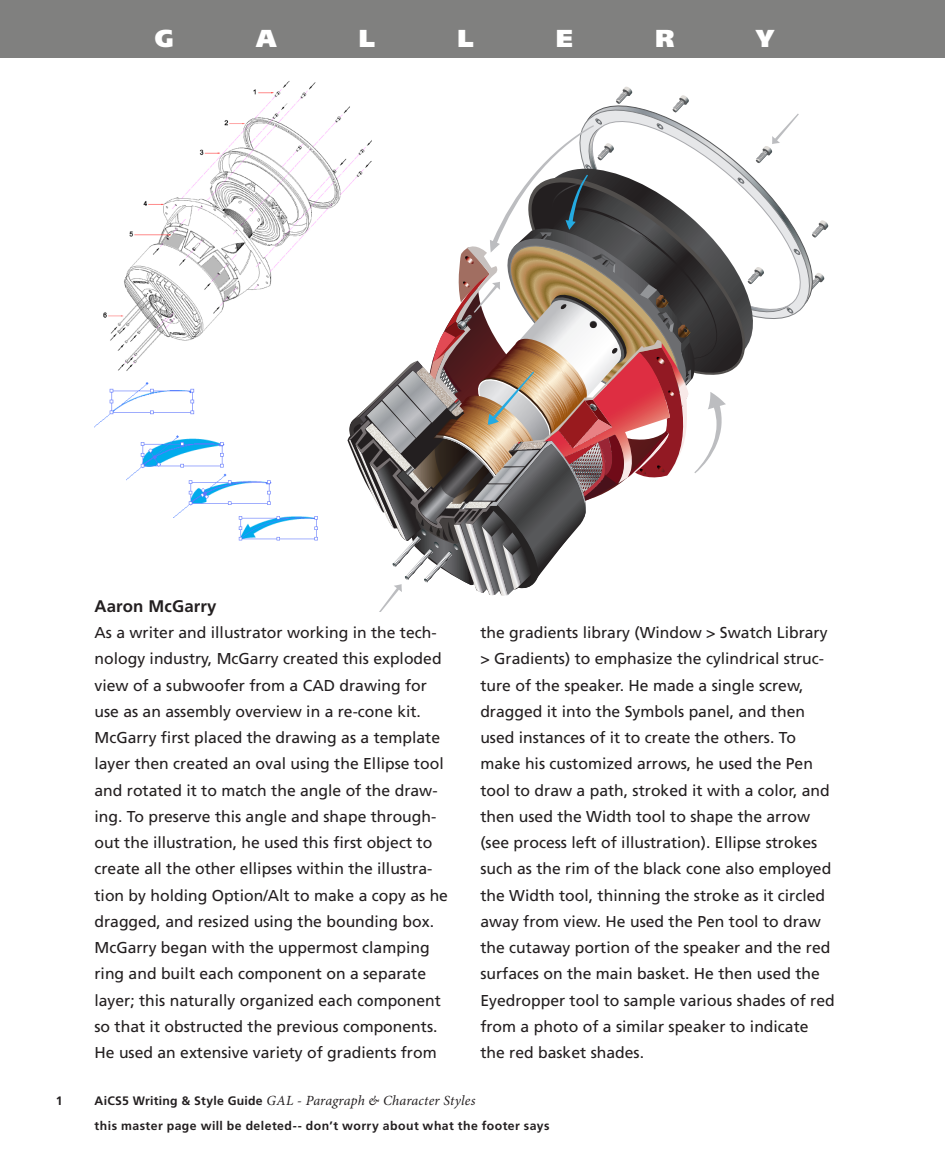
<style>
.page{position:relative;width:945px;height:1150px;background:#fff}
.page>*{position:absolute;margin:0;border:0;box-sizing:border-box;transform-origin:0 0}
.GALlery_Banner{font:900 24.5px "Frutiger LT Std";color:#fff}
.GALlery_Title{font:700 16.8px "Frutiger LT Std";letter-spacing:.01em;color:#231f20}
.GALlery_Body{font:15.75px/26.2px "Frutiger LT Std";color:#231f20}
.t1{font:italic 14px "Minion Pro";letter-spacing:.01em;color:#231f20}
.FOOter_Left{font:700 12.25px "Frutiger LT Std";letter-spacing:.04em;color:#231f20}
.s1{font-family:"Frutiger LT Std";font-weight:700;font-style:normal;font-size:12.25px}
</style>
<div class="page">
<div style="left:0;top:0;width:945px;height:58px;background:#80807f"></div>
<svg style="left:801px;top:240px;width:12px;height:70px"></svg>
<svg style="left:812px;top:220px;width:16px;height:17px"></svg>
<svg style="left:347px;top:87px;width:454px;height:525px"></svg>
<img style="left:103px;top:81px;width:269px;height:291px">
<img style="left:94px;top:382px;width:101px;height:46px">
<img style="left:126px;top:435px;width:99px;height:45px">
<img style="left:173px;top:470px;width:99px;height:47px">
<img style="left:224px;top:507px;width:94px;height:34px">
<p class="GALlery_Banner" style="left:155px;top:24px;width:21px">G</p>
<p class="GALlery_Banner" style="left:256px;top:24px;width:22px">A</p>
<p class="GALlery_Banner" style="left:359px;top:24px;width:18px">L</p>
<p class="GALlery_Banner" style="left:458px;top:24px;width:18px">L</p>
<p class="GALlery_Banner" style="left:556px;top:24px;width:18px">E</p>
<p class="GALlery_Banner" style="left:655px;top:24px;width:21px">R</p>
<p class="GALlery_Banner" style="left:756px;top:24px;width:20px">Y</p>
<p class="FOOter_Left" style="left:56px;top:1093px;width:8px">1</p>
<p class="GALlery_Title" style="left:94px;top:596px;width:124px">Aaron McGarry</p>
<p class="GALlery_Body" style="left:94px;top:619px;width:355px">As a writer and illustrator working in the tech&shy;nology industry, McGarry created this exploded view of a subwoofer from a CAD drawing for use as an assembly overview in a re-cone kit.<br>McGarry first placed the drawing as a template layer then created an oval using the Ellipse tool and rotated it to match the angle of the draw&shy;ing. To preserve this angle and shape through&shy;out the illustration, he used this first object to create all the other ellipses within the illustra&shy;tion by holding Option/Alt to make a copy as he dragged, and resized using the bounding box.<br>McGarry began with the uppermost clamping ring and built each component on a separate layer; this naturally organized each component so that it obstructed the previous components.<br>He used an extensive variety of gradients from</p>
<p class="GALlery_Body" style="left:480px;top:619px;width:356px">the gradients library (Window &gt; Swatch Library &gt; Gradients) to emphasize the cylindrical struc&shy;ture of the speaker. He made a single screw, dragged it into the Symbols panel, and then used instances of it to create the others. To make his customized arrows, he used the Pen tool to draw a path, stroked it with a color, and then used the Width tool to shape the arrow (see process left of illustration). Ellipse strokes such as the rim of the black cone also employed the Width tool, thinning the stroke as it circled away from view. He used the Pen tool to draw the cutaway portion of the speaker and the red surfaces on the main basket. He then used the Eyedropper tool to sample various shades of red from a photo of a similar speaker to indicate the red basket shades.</p>
<p class="t1" style="left:95px;top:1092px;width:382px"><span class="s1">AiCS5 Writing &amp; Style Guide</span> GAL - Paragraph &amp; Character Styles</p>
<p class="FOOter_Left" style="left:95px;top:1119px;width:457px">this master page will be deleted-- don’t worry about what the footer says</p>
</div>
